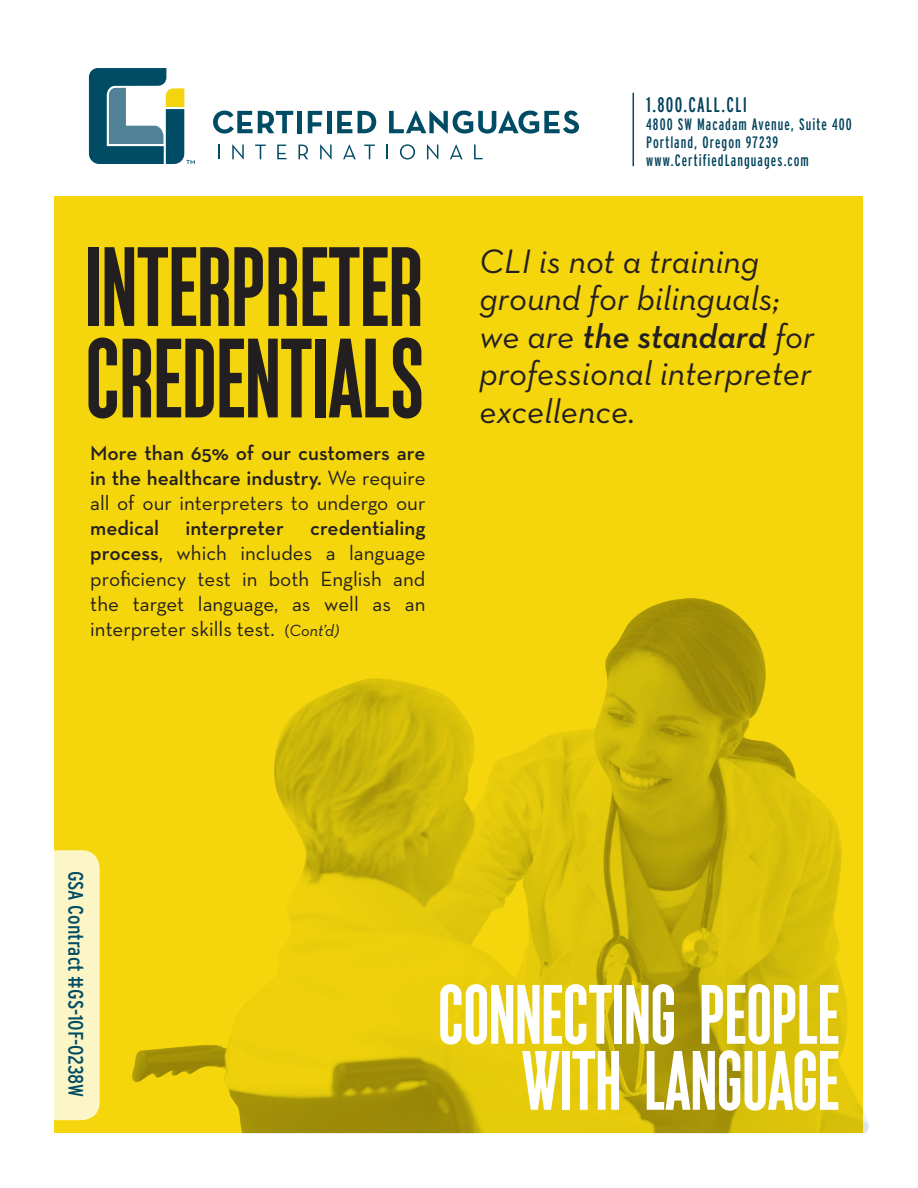
<style>
.page{position:relative;width:918px;height:1188px;background:#fff}
.page>*{position:absolute;margin:0;border:0;box-sizing:border-box;transform-origin:0 0}
.t1{font:100 112.5px/91.5px "Monopol";color:#231f20}
.t2{font:100 84px/66px "Monopol";color:#fff;text-align:right}
.t3{font:italic 34.5px/37.5px "Neutra Text";color:#231f20}
.t4{font:21px/25.2px "Neutra Text";color:#231f20;text-align:justify}
.t5{font:600 21px/25.2px "Neutra Text";color:#231f20;text-align:justify}
.t6{font:condensed 21px "Interstate";letter-spacing:-.005em;color:#004c65}
.t7{font:extra-condensed 21px "Interstate";letter-spacing:.06em;color:#01425b}
.t8{font:extra-condensed 16.5px/18px "Interstate";letter-spacing:.065em;color:#01425b}
.s1{font-weight:400}
.s2{font-weight:600}
.s3{font-size:16.5px}
.s4{font-style:italic;font-size:16.5px}
</style>
<div class="page">
<div style="left:55px;top:197px;width:808px;height:936px;background:#f5d50c"></div>
<hr style="left:633px;top:93px;width:1px;height:73px;background:#004c65">
<svg style="left:213px;top:111px;width:80px;height:23px"></svg>
<hr style="left:298px;top:111px;width:4px;height:22px;background:#004c65">
<svg style="left:308px;top:111px;width:14px;height:22px"></svg>
<div style="left:327px;top:111px;width:5px;height:22px;background:#004c65"></div>
<svg style="left:337px;top:111px;width:15px;height:22px"></svg>
<svg style="left:358px;top:111px;width:18px;height:22px"></svg>
<svg style="left:389px;top:111px;width:190px;height:23px"></svg>
<svg style="left:218px;top:145px;width:2px;height:14px"></svg>
<svg style="left:232px;top:144px;width:12px;height:15px"></svg>
<svg style="left:255px;top:145px;width:11px;height:14px"></svg>
<svg style="left:277px;top:145px;width:10px;height:14px"></svg>
<svg style="left:299px;top:145px;width:9px;height:14px"></svg>
<svg style="left:320px;top:144px;width:12px;height:15px"></svg>
<svg style="left:343px;top:144px;width:13px;height:15px"></svg>
<svg style="left:364px;top:145px;width:11px;height:14px"></svg>
<svg style="left:386px;top:145px;width:2px;height:14px"></svg>
<svg style="left:400px;top:144px;width:15px;height:15px"></svg>
<svg style="left:427px;top:144px;width:11px;height:15px"></svg>
<svg style="left:450px;top:144px;width:13px;height:15px"></svg>
<svg style="left:474px;top:145px;width:9px;height:14px"></svg>
<svg style="left:89px;top:68px;width:106px;height:96px"></svg>
<svg style="left:23px;top:850px;width:77px;height:270px;fill:#fcf5c6"></svg>
<img style="left:132px;top:598px;width:737px;height:536px">
<h1 class="t1" style="left:86px;top:239px;width:340px">INTERPRETER<br>CREDENTIALS</h1>
<p class="t5" style="left:90px;top:440px;width:337px">More than 65% of our customers are in the healthcare industry. <span class="s1">We require all of our interpreters to undergo our</span></p>
<p class="t5" style="left:90px;top:515px;width:70px">medical</p>
<p class="t5" style="left:185px;top:515px;width:100px">interpreter</p>
<p class="t4" style="left:90px;top:515px;width:337px;text-indent:220px"><span class="s2">credentialing process</span>, which includes a language proficiency test in both English and the target language, as well as an interpreter skills test. <span class="s3">(</span><span class="s4">Cont’d)</span></p>
<p class="t7" style="left:646px;top:93px;width:102px">1.800.CALL.CLI</p>
<p class="t8" style="left:646px;top:115px;width:207px">4800 SW Macadam Avenue, Suite 400<br>Portland, Oregon 97239 www.CertifiedLanguages.com</p>
<h3 class="t3" style="left:480px;top:241px;width:337px">CLI is not a training ground for bilinguals; we are <span class="s2">the standard</span> for professional interpreter excellence.</h3>
<p class="t6" style="left:88px;top:871px;width:228px;rotate:90deg">GSA Contract #GS-10F-0238W</p>
<h2 class="t2" style="left:438px;top:980px;width:403px">CONNECTING PEOPLE<br>WITH LANGUAGE</h2>
</div>
